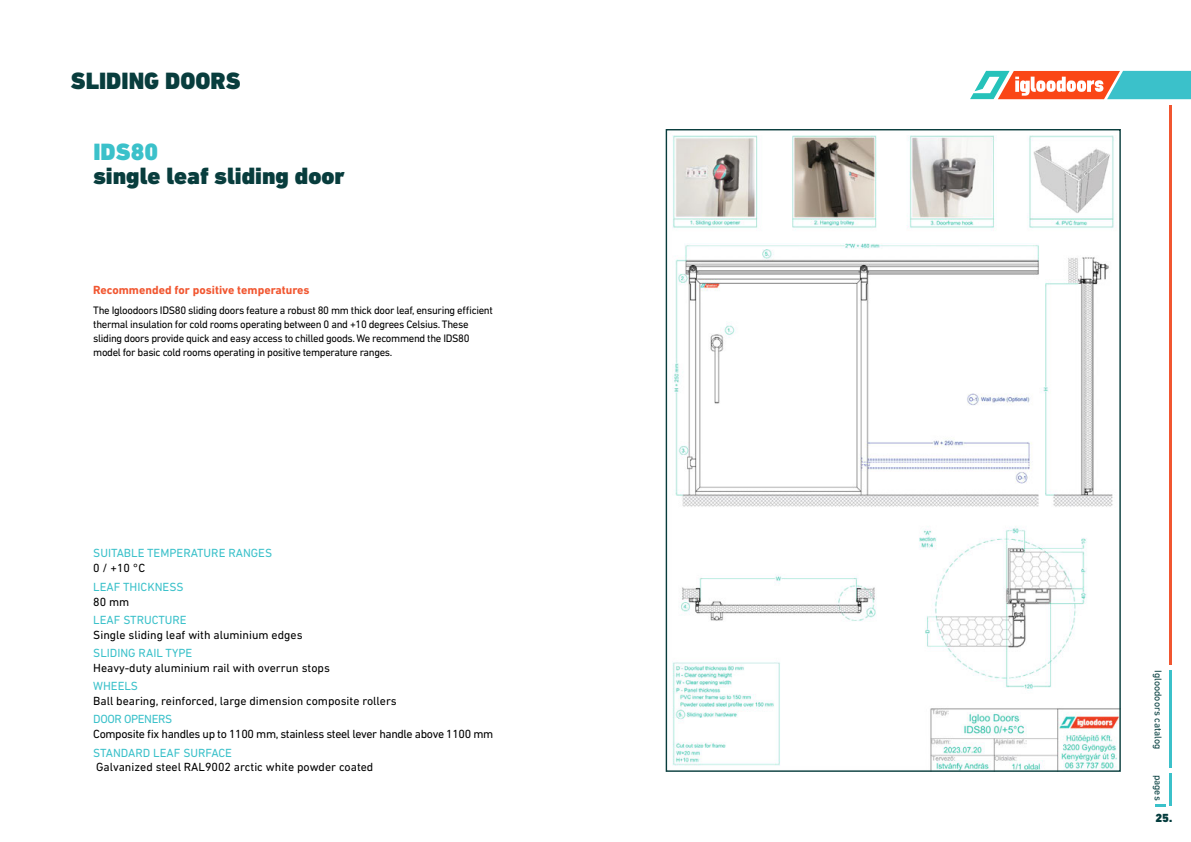
<style>
.page{position:relative;width:1191px;height:842px;background:#fff}
.page>*{position:absolute;margin:0;border:0;box-sizing:border-box;transform-origin:0 0}
.t1{font:900 24px "DIN Next LT Pro";color:#083d3d}
.t2{font:900 24px "DIN Next LT Pro";color:#3bc1ca}
.t3{font:12px "DIN Next LT Pro";color:#000}
.t4{font:12px "DIN Next LT Pro";color:#3bc1ca}
.t5{font:12px "DIN Next LT Pro";letter-spacing:-.03em;color:#000}
.t6{font:700 12px "DIN Next LT Pro";color:#f15630}
.t7{font:12px "DIN Next LT Pro";letter-spacing:-.03em;color:#3bc1ca}
.t8{font:900 12px "DIN Next LT Pro";color:#043c3d}
.t9{font:11px/14px "DIN Next LT Pro";letter-spacing:-.03em;color:#000101}
.t10{font:10px "DIN Next LT Pro";color:#043c3d}
</style>
<div class="page">
<img style="left:667px;top:131px;width:451px;height:639px">
<svg style="left:970px;top:71px;width:221px;height:28px"></svg>
<hr style="left:1169px;top:670px;width:2px;height:97px;background:#3bc1ca">
<hr style="left:1169px;top:105px;width:2px;height:559px;background:#f15630">
<svg style="left:1155px;top:804px;width:10px;height:2px"></svg>
<hr style="left:1169px;top:773px;width:2px;height:33px;background:#3bc1ca">
<h1 class="t1" style="left:71px;top:67px;width:171px">SLIDING DOORS</h1>
<h1 class="t2" style="left:93px;top:137px;width:66px">IDS80</h1>
<h1 class="t1" style="left:93px;top:161px;width:253px">single leaf sliding door</h1>
<p class="t6" style="left:93px;top:283px;width:218px">Recommended for positive temperatures</p>
<p class="t9" style="left:93px;top:303px;width:401px">The Igloodoors IDS80 sliding doors feature a robust 80 mm thick door leaf, ensuring efficient thermal insulation for cold rooms operating between 0 and +10 degrees Celsius. These sliding doors provide quick and easy access to chilled goods. We recommend the IDS80 model for basic cold rooms operating in positive temperature ranges.</p>
<p class="t4" style="left:93px;top:546px;width:180px">SUITABLE TEMPERATURE RANGES</p>
<p class="t3" style="left:93px;top:561px;width:53px">0 / +10 °C</p>
<p class="t4" style="left:93px;top:580px;width:92px">LEAF THICKNESS</p>
<p class="t3" style="left:93px;top:594px;width:38px">80 mm</p>
<p class="t4" style="left:93px;top:613px;width:95px">LEAF STRUCTURE</p>
<p class="t3" style="left:93px;top:627px;width:211px">Single sliding leaf with aluminium edges</p>
<p class="t4" style="left:93px;top:646px;width:100px">SLIDING RAIL TYPE</p>
<p class="t3" style="left:93px;top:661px;width:238px">Heavy-duty aluminium rail with overrun stops</p>
<p class="t4" style="left:93px;top:679px;width:46px">WHEELS</p>
<p class="t3" style="left:93px;top:694px;width:305px">Ball bearing, reinforced, large dimension composite rollers</p>
<p class="t7" style="left:93px;top:712px;width:81px">DOOR OPENERS</p>
<p class="t5" style="left:93px;top:727px;width:401px">Composite fix handles up to 1100 mm, stainless steel lever handle above 1100 mm</p>
<p class="t4" style="left:93px;top:746px;width:140px">STANDARD LEAF SURFACE</p>
<p class="t3" style="left:96px;top:760px;width:279px">Galvanized steel RAL9002 arctic white powder coated</p>
<p class="t10" style="left:1164px;top:670px;width:81px;rotate:90deg">Igloodoors catalog</p>
<p class="t10" style="left:1164px;top:774px;width:27px;rotate:90deg">pages</p>
<p class="t8" style="left:1155px;top:811px;width:18px">25.</p>
</div>
